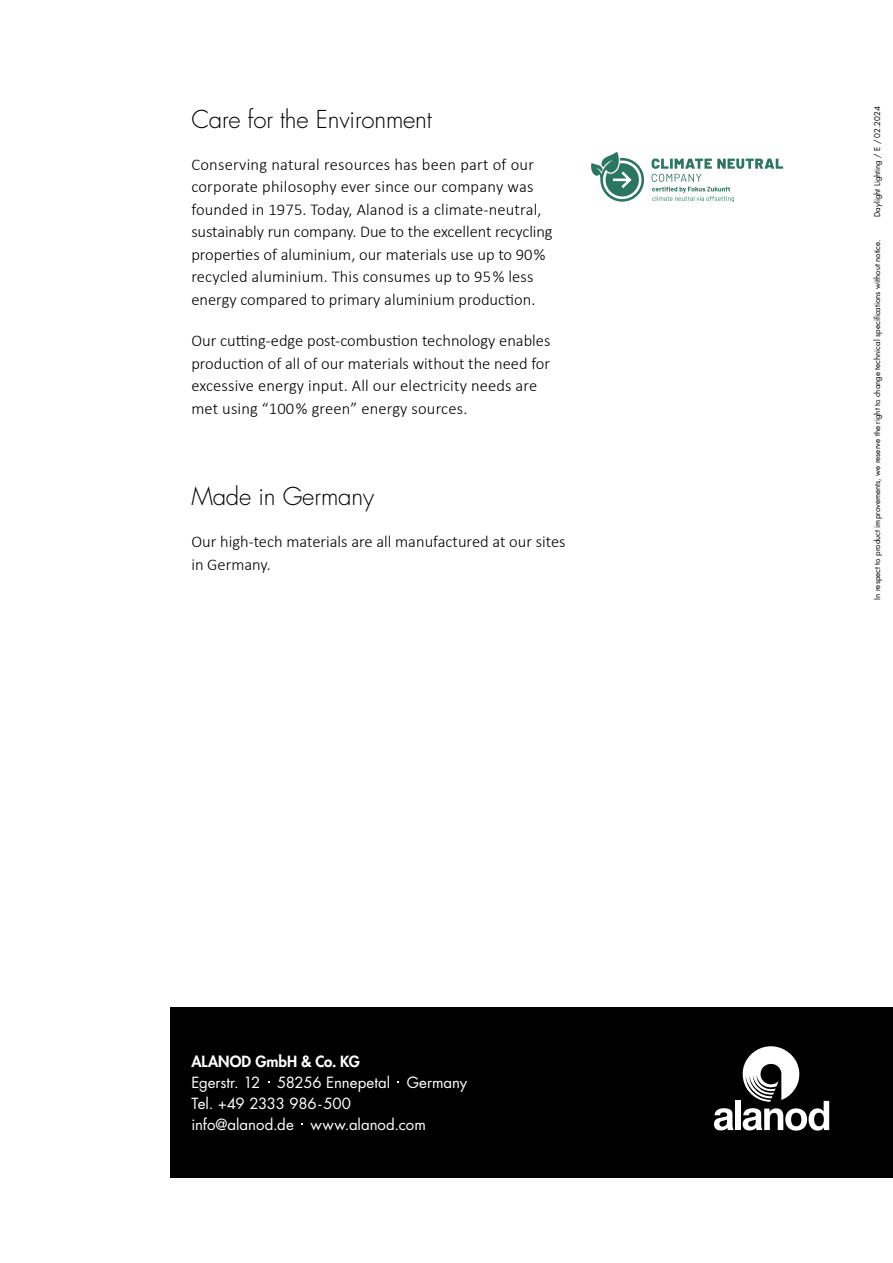
<style>
.page{position:relative;width:893px;height:1263px;background:#fff}
.page>*{position:absolute;margin:0;border:0;box-sizing:border-box;transform-origin:0 0}
.t1{font:300 24px "Futura Std";letter-spacing:-.01em;color:#000}
.t2{font:300 16.5px/22.5px "Calibri";color:#000}
.t3{font:15px/21px "Futura Std";color:#fff}
.t4{font:800 15px "Futura Std";color:#fff}
.t5{font:7.8px "Futura Std";color:#000}
</style>
<div class="page">
<div style="left:170px;top:1008px;width:723px;height:170px;background:#000"></div>
<svg style="left:652px;top:158px;width:131px;height:44px"></svg>
<svg style="left:591px;top:152px;width:53px;height:50px"></svg>
<div style="left:735px;top:1101px;width:5px;height:29px;background:#fff"></div>
<svg style="left:742px;top:1046px;width:87px;height:84px"></svg>
<svg style="left:714px;top:1108px;width:20px;height:22px"></svg>
<h1 class="t1" style="left:191px;top:105px;width:242px">Care for the Environment</h1>
<p class="t2" style="left:191px;top:153px;width:363px">Conserving natural resources has been part of our corporate philosophy ever since our company was founded in 1975. Today, Alanod is a climate-neutral, sustainably run company. Due to the excellent recycling properties of aluminium, our materials use up to 90 % recycled aluminium. This consumes up to 95 % less energy compared to primary aluminium production.</p>
<p class="t2" style="left:191px;top:329px;width:361px">Our cutting-edge post-combustion technology enables production of all of our materials without the need for excessive energy input. All our electricity needs are met using “100 % green” energy sources.</p>
<h1 class="t1" style="left:191px;top:482px;width:184px">Made in Germany</h1>
<p class="t2" style="left:191px;top:530px;width:376px">Our high-tech materials are all manufactured at our sites in Germany.</p>
<p class="t4" style="left:191px;top:1052px;width:170px">ALANOD GmbH &amp; Co. KG</p>
<p class="t3" style="left:191px;top:1072px;width:277px">Egerstr. 12 58256 Ennepetal Germany<br>Tel. +49 2333 986-500<br>info@alanod.de www.alanod.com</p>
<p class="t5" style="left:872px;top:217px;width:112px;rotate:-90deg">Daylight Lighting / E / 02.2024</p>
<p class="t5" style="left:872px;top:600px;width:362px;rotate:-90deg">In respect to product improvements, we reserve the right to change technical specifications without notice.</p>
</div>
